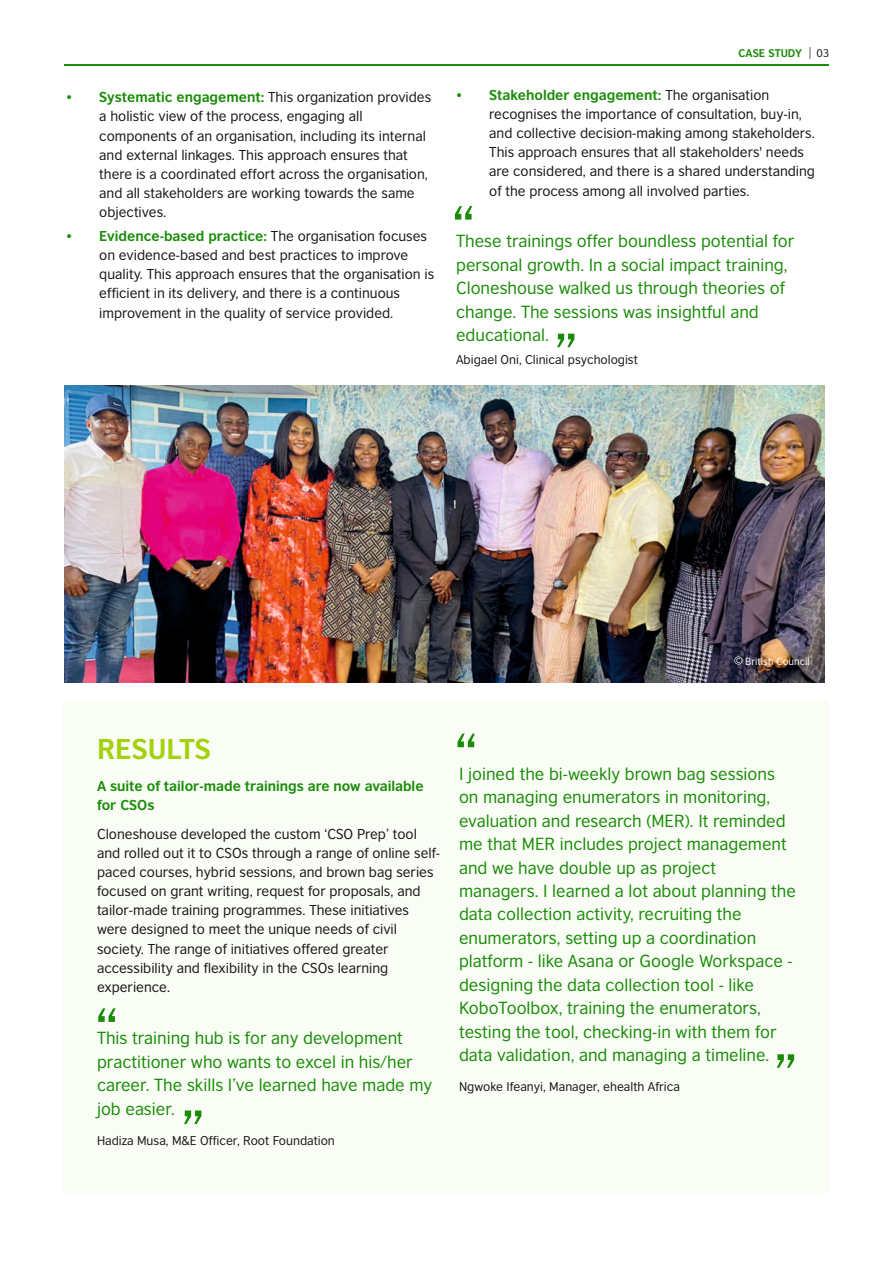
<style>
.page{position:relative;width:893px;height:1262px;background:#fff}
.page>*{position:absolute;margin:0;border:0;box-sizing:border-box;transform-origin:0 0}
.t1{font:700 27px "British Council Sans";color:#a3d20d}
.t2{font:16.5px/23.4px "British Council Sans";color:#1a8c08}
.t3{font:13.5px/19.2px "British Council Sans";color:#151616}
.t4{font:700 13.5px/19.2px "British Council Sans";color:#1a8c08}
.t5{font:12px "British Council Sans";color:#151616}
.t6{font:700 10.5px "British Council Sans";color:#1a8c08}
.t7{font:10.5px "British Council Sans";color:#151616}
.t8{font:9.75px "British Council Sans";color:#fff}
.s1{font-weight:700;color:#1a8c08}
</style>
<div class="page">
<hr style="left:65px;top:65px;width:764px;height:1px;background:#1a8c08">
<div style="left:64px;top:700px;width:765px;height:492px;background:#fafdf6"></div>
<svg style="left:777px;top:1054px;width:17px;height:13px"></svg>
<svg style="left:457px;top:733px;width:18px;height:14px"></svg>
<svg style="left:98px;top:1008px;width:18px;height:14px"></svg>
<svg style="left:184px;top:1110px;width:17px;height:14px"></svg>
<img style="left:64px;top:385px;width:760px;height:297px">
<svg style="left:734px;top:656px;width:8px;height:8px"></svg>
<svg style="left:557px;top:334px;width:17px;height:13px"></svg>
<svg style="left:455px;top:206px;width:17px;height:14px"></svg>
<p class="t3" style="left:99px;top:89px;width:333px"><span class="s1">Systematic engagement:</span> This organization provides a holistic view of the process, engaging all components of an organisation, including its internal and external linkages. This approach ensures that there is a coordinated effort across the organisation, and all stakeholders are working towards the same objectives.</p>
<p class="t3" style="left:99px;top:227px;width:336px"><span class="s1">Evidence-based practice:</span> The organisation focuses on evidence-based and best practices to improve quality. This approach ensures that the organisation is efficient in its delivery, and there is a continuous improvement in the quality of service provided.</p>
<p class="t6" style="left:738px;top:49px;width:65px">CASE STUDY</p>
<p class="t7" style="left:816px;top:49px;width:14px">03</p>
<p class="t3" style="left:489px;top:86px;width:327px"><span class="s1">Stakeholder engagement:</span> The organisation recognises the importance of consultation, buy-in, and collective decision-making among stakeholders.<br>This approach ensures that all stakeholders' needs are considered, and there is a shared understanding of the process among all involved parties.</p>
<p class="t2" style="left:456px;top:231px;width:340px">These trainings offer boundless potential for personal growth. In a social impact training, Cloneshouse walked us through theories of change. The sessions was insightful and educational.</p>
<p class="t5" style="left:456px;top:354px;width:183px">Abigael Oni, Clinical psychologist</p>
<p class="t8" style="left:745px;top:657px;width:66px">British Council</p>
<h1 class="t1" style="left:97px;top:738px;width:115px">RESULTS</h1>
<p class="t4" style="left:97px;top:777px;width:328px">A suite of tailor-made trainings are now available for CSOs</p>
<p class="t3" style="left:97px;top:825px;width:345px">Cloneshouse developed the custom ‘CSO Prep’ tool and rolled out it to CSOs through a range of online self&shy;paced courses, hybrid sessions, and brown bag series focused on grant writing, request for proposals, and tailor-made training programmes. These initiatives were designed to meet the unique needs of civil society. The range of initiatives offered greater accessibility and flexibility in the CSOs learning experience.</p>
<p class="t2" style="left:97px;top:1028px;width:337px">This training hub is for any development practitioner who wants to excel in his/her career. The skills I’ve learned have made my job easier.</p>
<p class="t5" style="left:97px;top:1136px;width:239px">Hadiza Musa, M&amp;E Officer, Root Foundation</p>
<p class="t2" style="left:459px;top:763px;width:338px">I joined the bi-weekly brown bag sessions on managing enumerators in monitoring, evaluation and research (MER). It reminded me that MER includes project management and we have double up as project managers. I learned a lot about planning the data collection activity, recruiting the enumerators, setting up a coordination platform - like Asana or Google Workspace - designing the data collection tool - like KoboToolbox, training the enumerators, testing the tool, checking-in with them for data validation, and managing a timeline.</p>
<p class="t5" style="left:459px;top:1082px;width:222px">Ngwoke Ifeanyi, Manager, ehealth Africa</p>
</div>
